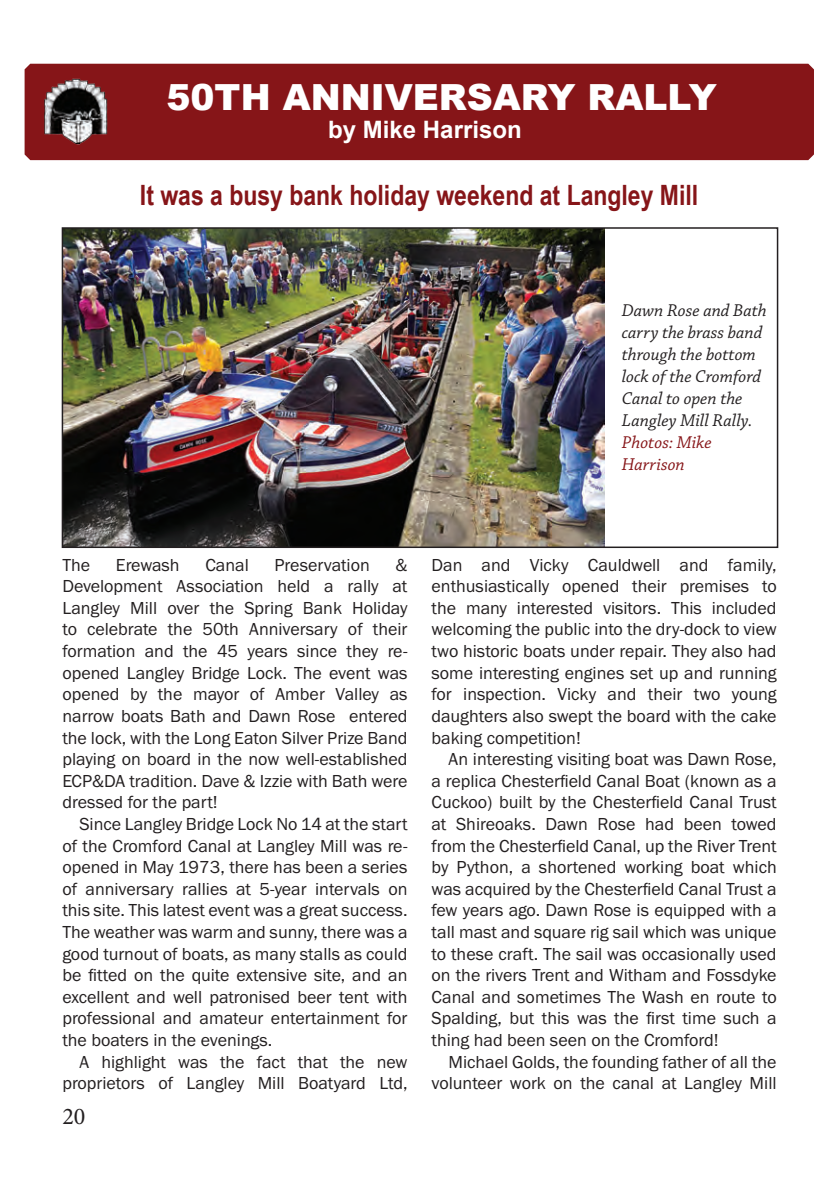
<style>
.page{position:relative;width:840px;height:1191px;background:#fff}
.page>*{position:absolute;margin:0;border:0;box-sizing:border-box;transform-origin:0 0}
.t1{font:900 36px "Arial";color:#fff}
.t2{font:700 28px "Arial Narrow";color:#861518}
.t3{font:700 24px "Arial";color:#fff}
.t4{font:24px "Minion Pro";color:#231f20}
.t5{font:18px/21.6px "Franklin Gothic URW Boo";color:#231f20;text-align:justify}
.t6{font:italic 18px/22px "Chaparral Pro";color:#231f20}
.t7{font:italic 18px/22px "Chaparral Pro";letter-spacing:.005em;color:#861518}
</style>
<div class="page">
<div style="left:25px;top:64px;width:788px;height:96px;background:#861518"></div>
<div style="left:39px;top:77px;width:73px;height:68px;background:#861518"></div>
<img style="left:44px;top:78px;width:64px;height:67px">
<img style="left:65px;top:230px;width:539px;height:315px">
<div style="left:62px;top:227px;width:715px;height:321px;border:2px solid #231f20"></div>
<h1 class="t1" style="left:166px;top:71px;width:551px">50TH ANNIVERSARY RALLY</h1>
<h3 class="t3" style="left:328px;top:114px;width:195px">by Mike Harrison</h3>
<h2 class="t2" style="left:140px;top:173px;width:559px">It was a busy bank holiday weekend at Langley Mill</h2>
<p class="t6" style="left:621px;top:300px;width:146px">Dawn Rose and Bath carry the brass band through the bottom lock of the Cromford<br>Canal to open the<br>Langley Mill Rally.</p>
<p class="t7" style="left:621px;top:432px;width:91px">Photos: Mike<br>Harrison</p>
<p class="t5" style="left:62px;top:553px;width:346px;text-indent:333px">&amp; Development Association held a rally at Langley Mill over the Spring Bank Holiday to celebrate the 50th Anniversary of their formation and the 45 years since they re&shy;opened Langley Bridge Lock. The event was opened by the mayor of Amber Valley as narrow boats Bath and Dawn Rose entered the lock, with the Long Eaton Silver Prize Band playing on board in the now well-established ECP&amp;DA tradition. Dave &amp; Izzie with Bath were dressed for the part!</p>
<p class="t5" style="left:62px;top:813px;width:346px;text-indent:17px">Since Langley Bridge Lock No 14 at the start of the Cromford Canal at Langley Mill was re&shy;opened in May 1973, there has been a series of anniversary rallies at 5-year intervals on this site. This latest event was a great success.<br>The weather was warm and sunny, there was a good turnout of boats, as many stalls as could be fitted on the quite extensive site, and an excellent and well patronised beer tent with professional and amateur entertainment for the boaters in the evenings.</p>
<p class="t5" style="left:62px;top:1050px;width:346px;text-align:right">A highlight was the fact that the new proprietors of Langley Mill Boatyard Ltd,</p>
<p class="t5" style="left:62px;top:553px;width:29px">The</p>
<p class="t5" style="left:116px;top:553px;width:65px">Erewash</p>
<p class="t5" style="left:205px;top:553px;width:45px">Canal</p>
<p class="t5" style="left:274px;top:553px;width:97px">Preservation</p>
<h3 class="t4" style="left:62px;top:1099px;width:25px">20</h3>
<p class="t5" style="left:431px;top:553px;width:346px">Dan and Vicky Cauldwell and family, enthusiastically opened their premises to the many interested visitors. This included welcoming the public into the dry-dock to view two historic boats under repair. They also had some interesting engines set up and running for inspection. Vicky and their two young daughters also swept the board with the cake baking competition!</p>
<p class="t5" style="left:431px;top:748px;width:346px;text-indent:17px">An interesting visiting boat was Dawn Rose, a replica Chesterfield Canal Boat (known as a Cuckoo) built by the Chesterfield Canal Trust at Shireoaks. Dawn Rose had been towed from the Chesterfield Canal, up the River Trent by Python, a shortened working boat which was acquired by the Chesterfield Canal Trust a few years ago. Dawn Rose is equipped with a tall mast and square rig sail which was unique to these craft. The sail was occasionally used on the rivers Trent and Witham and Fossdyke Canal and sometimes The Wash en route to Spalding, but this was the first time such a thing had been seen on the Cromford!</p>
<p class="t5" style="left:431px;top:1050px;width:346px;text-align:right">Michael Golds, the founding father of all the volunteer work on the canal at Langley Mill</p>
</div>
